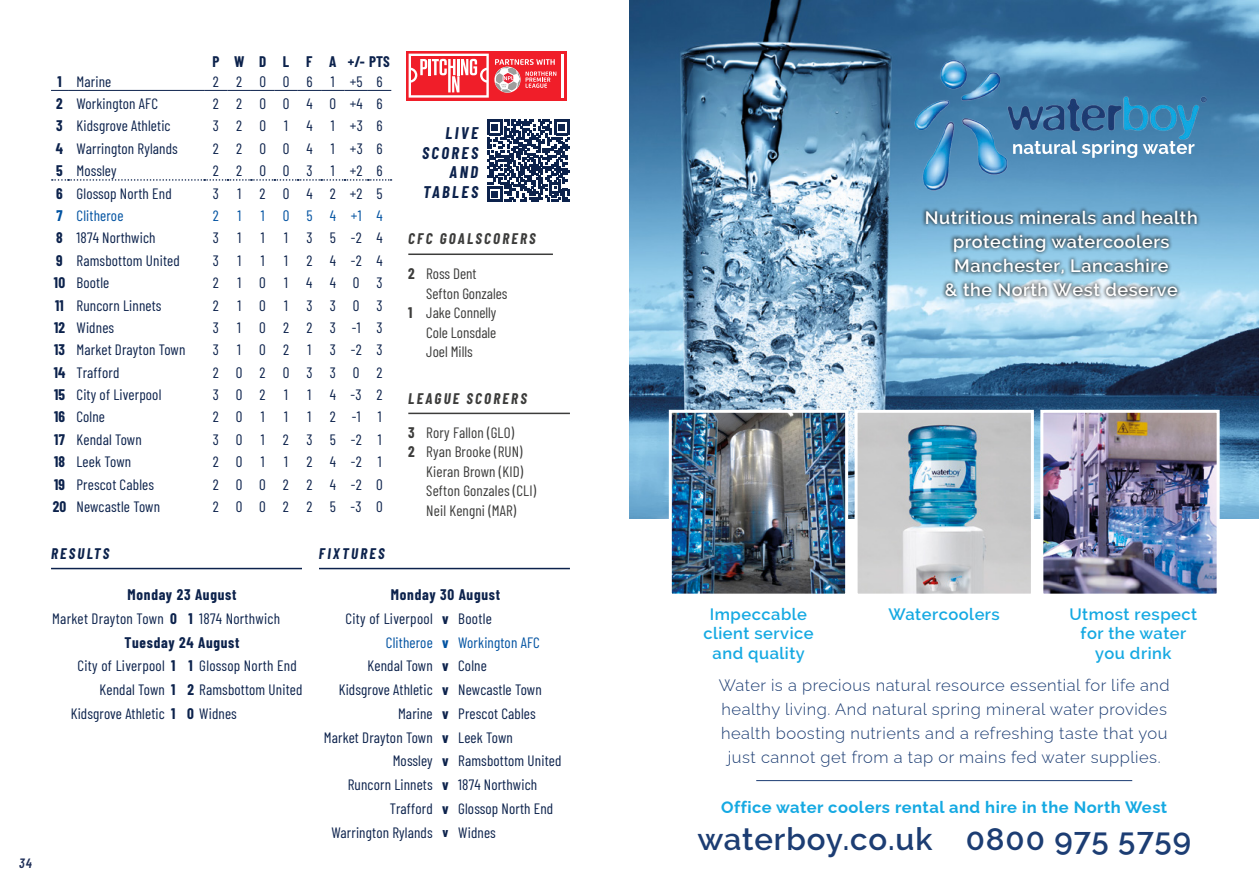
<style>
.page{position:relative;width:1259px;height:893px;background:#fff}
.page>*{position:absolute;margin:0;border:0;box-sizing:border-box;transform-origin:0 0}
.t1{font:600 31.2px "Raleway";letter-spacing:.03em;color:#1c3d73}
.t2{font:600 18px/24px "Raleway";letter-spacing:.03em;color:#fff;text-align:center}
.t3{font:300 16.5px/24px "Raleway";letter-spacing:.03em;color:#1c3d73;text-align:center}
.t4{font:600 16.5px/19.5px "Raleway";letter-spacing:.03em;color:#15a9e2;text-align:center}
.t5{font:700 16.5px "Raleway";letter-spacing:.03em;color:#15a9e2}
.t6{font:italic 700 16.5px/19.8px "Barlow Condensed";letter-spacing:.15em;color:#0c224c;text-align:right}
.t7{font:15px "Barlow Condensed";letter-spacing:.01em;color:#0c224c}
.t8{font:15px "Barlow Condensed";color:#3c3c3b}
.t9{font:700 15px "Barlow Condensed";letter-spacing:.05em;color:#0c224c}
.t10{font:15px "Barlow Condensed";letter-spacing:1.135em;color:#0c224c}
.t11{font:15px "Barlow Condensed";letter-spacing:.01em;color:#0052a1}
.t12{font:italic 700 15px "Barlow Condensed";letter-spacing:.15em;color:#3c3c3b}
.t13{font:15px "Barlow Condensed";letter-spacing:1.21em;color:#0c224c}
.t14{font:italic 700 15px "Barlow Condensed";letter-spacing:.15em;color:#0c224c}
.t15{font:15px "Barlow Condensed";letter-spacing:1.13em;color:#0c224c}
.t16{font:15px "Barlow Condensed";letter-spacing:1.18em;color:#0c224c}
.t17{font:15px "Barlow Condensed";letter-spacing:1.145em;color:#0c224c}
.t18{font:15px "Barlow Condensed";letter-spacing:1.155em;color:#0c224c}
.t19{font:15px "Barlow Condensed";letter-spacing:1.22em;color:#0c224c}
.t20{font:15px "Barlow Condensed";letter-spacing:1.15em;color:#0c224c}
.t21{font:italic 600 13.5px "Barlow Condensed";color:#1f2f59}
.s1{font-weight:700}
.s2{font-weight:700;font-size:13.5px}
</style>
<div class="page">
<hr style="left:51px;top:568px;width:251px;height:1px;background:#0c224c">
<hr style="left:319px;top:568px;width:251px;height:1px;background:#0c224c">
<div style="left:406px;top:51px;width:161px;height:49px;background:#f01e29"></div>
<svg style="left:408px;top:54px;width:81px;height:44px"></svg>
<svg style="left:495px;top:59px;width:61px;height:34px"></svg>
<hr style="left:561px;top:54px;width:3px;height:44px;background:#fff">
<svg style="left:487px;top:119px;width:82px;height:83px"></svg>
<img style="left:629px;top:0;width:630px;height:518px">
<img style="left:910px;top:54px;width:302px;height:140px">
<div style="left:921px;top:206px;width:280px;height:94px;background:#000;opacity:.73"></div>
<svg style="left:1013px;top:140px;width:181px;height:18px"></svg>
<img style="left:667px;top:408px;width:554px;height:186px">
<hr style="left:756px;top:780px;width:376px;height:1px;background:#1c3d73">
<hr style="left:408px;top:254px;width:145px;height:1px;background:#3c3c3b">
<hr style="left:408px;top:413px;width:162px;height:1px;background:#3c3c3b">
<svg style="left:51px;top:90px;width:17px;height:1px"></svg>
<hr style="left:68px;top:90px;width:136px;height:1px;background:#0c224c">
<svg style="left:204px;top:90px;width:187px;height:1px"></svg>
<svg style="left:52px;top:179px;width:339px;height:2px"></svg>
<p class="t21" style="left:19px;top:854px;width:14px">34</p>
<p class="t9" style="left:212px;top:51px;width:179px">P W D L F A+/-PTS</p>
<p class="t7" style="left:57px;top:70px;width:55px"><span class="s1">1</span> Marine</p>
<p class="t10" style="left:213px;top:70px;width:171px">220061+56</p>
<p class="t7" style="left:56px;top:93px;width:103px"><span class="s1">2</span> Workington AFC</p>
<p class="t15" style="left:213px;top:93px;width:171px">220040+46</p>
<p class="t7" style="left:56px;top:115px;width:116px"><span class="s1">3</span> Kidsgrove Athletic</p>
<p class="t16" style="left:213px;top:115px;width:171px">320141+36</p>
<p class="t7" style="left:56px;top:138px;width:123px"><span class="s1">4</span> Warrington Rylands</p>
<p class="t10" style="left:213px;top:138px;width:171px">220041+36</p>
<p class="t7" style="left:56px;top:160px;width:62px"><span class="s1">5</span> Mossley</p>
<p class="t10" style="left:213px;top:160px;width:171px">220031+26</p>
<p class="t7" style="left:56px;top:183px;width:117px"><span class="s1">6</span> Glossop North End</p>
<p class="t17" style="left:213px;top:183px;width:171px">312042+25</p>
<p class="t11" style="left:57px;top:205px;width:68px"><span class="s1">7</span> Clitheroe</p>
<p class="t11" style="left:213px;top:205px;width:30px">2 1</p>
<p class="t11" style="left:261px;top:205px;width:123px">1054+14</p>
<p class="t7" style="left:56px;top:227px;width:101px"><span class="s1">8</span> 1874 Northwich</p>
<p class="t7" style="left:213px;top:227px;width:30px">3 1</p>
<p class="t7" style="left:261px;top:227px;width:5px">1</p>
<p class="t7" style="left:284px;top:227px;width:100px">1 3 5-24</p>
<p class="t7" style="left:56px;top:250px;width:125px"><span class="s1">9</span> Ramsbottom United</p>
<p class="t7" style="left:213px;top:250px;width:30px">3 1</p>
<p class="t7" style="left:261px;top:250px;width:5px">1</p>
<p class="t7" style="left:284px;top:250px;width:100px">1 2 4-24</p>
<p class="t7" style="left:54px;top:272px;width:57px"><span class="s1">10</span> Bootle</p>
<p class="t13" style="left:213px;top:272px;width:171px">21014403</p>
<p class="t7" style="left:55px;top:294px;width:108px"><span class="s1">11</span> Runcorn Linnets</p>
<p class="t13" style="left:213px;top:294px;width:171px">21013303</p>
<p class="t7" style="left:54px;top:317px;width:62px"><span class="s1">12</span> Widnes</p>
<p class="t18" style="left:213px;top:317px;width:171px">310223-13</p>
<p class="t7" style="left:54px;top:339px;width:133px"><span class="s1">13</span> Market Drayton Town</p>
<p class="t19" style="left:213px;top:339px;width:171px">310213-23</p>
<p class="t7" style="left:54px;top:362px;width:67px"><span class="s1">14</span> Trafford</p>
<p class="t10" style="left:213px;top:362px;width:171px">20203302</p>
<p class="t7" style="left:54px;top:384px;width:109px"><span class="s1">15</span> City of Liverpool</p>
<p class="t7" style="left:213px;top:384px;width:77px">3021</p>
<p class="t7" style="left:307px;top:384px;width:77px">1 4-32</p>
<p class="t7" style="left:54px;top:406px;width:53px"><span class="s1">16</span> Colne</p>
<p class="t7" style="left:213px;top:406px;width:53px">201</p>
<p class="t7" style="left:284px;top:406px;width:5px">1</p>
<p class="t7" style="left:307px;top:406px;width:76px">12-11</p>
<p class="t7" style="left:54px;top:429px;width:89px"><span class="s1">17</span> Kendal Town</p>
<p class="t20" style="left:213px;top:429px;width:170px">301235-21</p>
<p class="t7" style="left:54px;top:451px;width:79px"><span class="s1">18</span> Leek Town</p>
<p class="t7" style="left:213px;top:451px;width:53px">201</p>
<p class="t7" style="left:284px;top:451px;width:99px">1 24-21</p>
<p class="t7" style="left:54px;top:473px;width:101px"><span class="s1">19</span> Prescot Cables</p>
<p class="t10" style="left:213px;top:473px;width:172px">200224-20</p>
<p class="t7" style="left:53px;top:496px;width:109px"><span class="s1">20</span> Newcastle Town</p>
<p class="t10" style="left:213px;top:496px;width:172px">200225-30</p>
<p class="t14" style="left:51px;top:543px;width:60px">RESULTS</p>
<p class="t14" style="left:319px;top:543px;width:67px">FIXTURES</p>
<p class="t6" style="left:422px;top:122px;width:58px">LIVE<br>SCORES<br>AND<br>TABLES</p>
<p class="t12" style="left:408px;top:228px;width:129px">CFC GOALSCORERS</p>
<p class="t8" style="left:408px;top:263px;width:70px"><span class="s1">2</span> Ross Dent</p>
<p class="t8" style="left:426px;top:283px;width:83px">Sefton Gonzales</p>
<p class="t8" style="left:408px;top:302px;width:90px"><span class="s1">1</span> Jake Connelly</p>
<p class="t8" style="left:426px;top:322px;width:72px">Cole Lonsdale</p>
<p class="t8" style="left:426px;top:341px;width:48px">Joel Mills</p>
<p class="t12" style="left:408px;top:388px;width:120px">LEAGUE SCORERS</p>
<p class="t8" style="left:408px;top:421px;width:107px"><span class="s1">3</span> Rory Fallon (GLO)</p>
<p class="t8" style="left:408px;top:441px;width:116px"><span class="s1">2</span> Ryan Brooke (RUN)</p>
<p class="t8" style="left:426px;top:460px;width:98px">Kieran Brown (KID)</p>
<p class="t8" style="left:426px;top:480px;width:111px">Sefton Gonzales (CLI)</p>
<p class="t8" style="left:426px;top:499px;width:91px">Neil Kengni (MAR)</p>
<p class="t9" style="left:127px;top:584px;width:111px">Monday 23 August</p>
<p class="t7" style="left:52px;top:608px;width:230px">Market Drayton Town <span class="s1">0 1</span> 1874 Northwich</p>
<p class="t9" style="left:124px;top:632px;width:117px">Tuesday 24 August</p>
<p class="t7" style="left:78px;top:655px;width:221px">City of Liverpool <span class="s1">1 1</span> Glossop North End</p>
<p class="t7" style="left:100px;top:679px;width:204px">Kendal Town <span class="s1">1 2</span> Ramsbottom United</p>
<p class="t7" style="left:71px;top:703px;width:168px">Kidsgrove Athletic <span class="s1">1 0</span> Widnes</p>
<p class="t9" style="left:391px;top:584px;width:111px">Monday 30 August</p>
<p class="t7" style="left:345px;top:608px;width:148px">City of Liverpool <span class="s1">v</span> Bootle</p>
<p class="t11" style="left:386px;top:631px;width:155px">Clitheroe <span class="s1">v</span> Workington AFC</p>
<p class="t7" style="left:367px;top:655px;width:121px">Kendal Town <span class="s1">v</span> Colne</p>
<p class="t7" style="left:339px;top:679px;width:204px">Kidsgrove Athletic <span class="s1">v</span> Newcastle Town</p>
<p class="t7" style="left:398px;top:703px;width:139px">Marine <span class="s1">v</span> Prescot Cables</p>
<p class="t7" style="left:324px;top:726px;width:191px">Market Drayton Town <span class="s1">v</span> Leek Town</p>
<p class="t7" style="left:393px;top:750px;width:170px">Mossley <span class="s1">v</span> Ramsbottom United</p>
<p class="t7" style="left:348px;top:774px;width:191px">Runcorn Linnets <span class="s1">v</span> 1874 Northwich</p>
<p class="t7" style="left:390px;top:798px;width:165px">Trafford <span class="s1">v</span> Glossop North End</p>
<p class="t7" style="left:331px;top:821px;width:166px">Warrington Rylands <span class="s2">v</span> Widnes</p>
<p class="t2" style="left:925px;top:206px;width:274px">Nutritious minerals and health protecting watercoolers<br>Manchester, Lancashire<br>&amp; the North West deserve</p>
<p class="t4" style="left:703px;top:604px;width:112px">Impeccable client service and quality</p>
<p class="t4" style="left:888px;top:604px;width:113px">Watercoolers</p>
<p class="t4" style="left:1069px;top:604px;width:129px">Utmost respect for the water you drink</p>
<p class="t3" style="left:718px;top:671px;width:452px">Water is a precious natural resource essential for life and healthy living. And natural spring mineral water provides health boosting nutrients and a refreshing taste that you just cannot get from a tap or mains fed water supplies.</p>
<p class="t5" style="left:721px;top:794px;width:447px">Office water coolers rental and hire in the North West</p>
<h1 class="t1" style="left:697px;top:821px;width:495px">waterboy.co.uk 0800 975 5759</h1>
</div>
